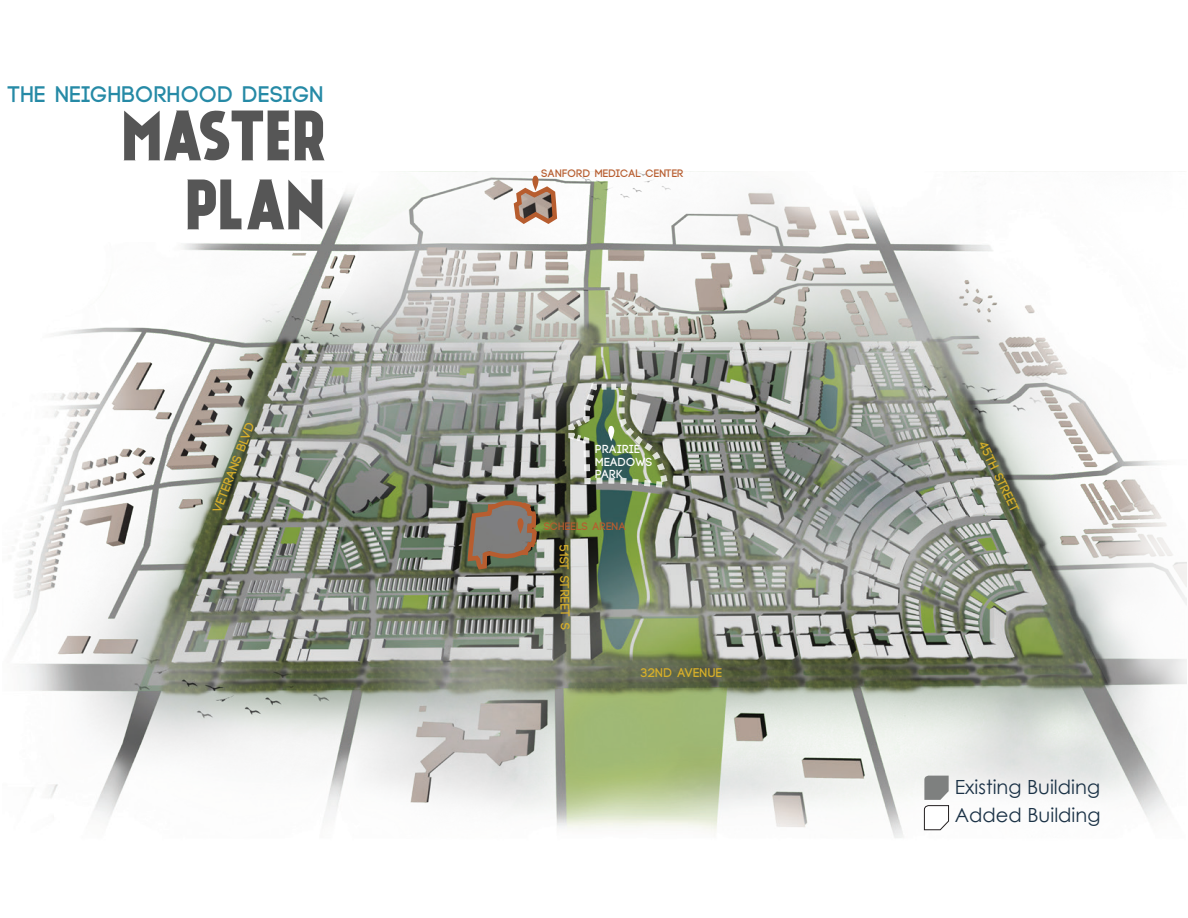
<style>
.page{position:relative;width:1188px;height:918px;background:#fff}
.page>*{position:absolute;margin:0;border:0;box-sizing:border-box;transform-origin:0 0}
.t1{font:67.5px/69px "Kankin FREEFONT";letter-spacing:-.085em;color:#565656;text-align:right}
.t2{font:700 22.5px "Code";letter-spacing:.05em;color:#268aa6}
.t3{font:19.5px/28px "Century Gothic";color:#1b3246}
.t4{font:700 12.6px "Code";letter-spacing:.05em;color:#d7ae2a}
.t5{font:700 11.7px/12.6px "Code";letter-spacing:.05em;color:#fff}
.t6{font:700 10.8px "Code";letter-spacing:.05em;color:#b75d2f}
</style>
<div class="page">
<img style="left:13px;top:172px;width:1155px;height:666px">
<svg style="left:511px;top:174px;width:48px;height:53px"></svg>
<svg style="left:465px;top:498px;width:74px;height:74px;background:#7e705e"></svg>
<svg style="left:568px;top:384px;width:100px;height:104px;background:#86957b"></svg>
<img style="left:1043px;top:487px;width:144px;height:249px">
<div style="left:0;top:83px;width:300px;height:159px;background:#fff"></div>
<svg style="left:924px;top:776px;width:25px;height:55px"></svg>
<h2 class="t2" style="left:8px;top:83px;width:317px">THE NEIGHBORHOOD DESIGN</h2>
<h1 class="t1" style="left:119px;top:102px;width:211px">MASTER<br>PLAN</h1>
<p class="t4" style="left:211px;top:509px;width:96px;rotate:-69deg">VETERANS BLVD</p>
<p class="t6" style="left:541px;top:168px;width:143px">SANFORD MEDICAL CENTER</p>
<p class="t5" style="left:596px;top:443px;width:58px">PRAIRIE<br>MEADOWS<br>PARK</p>
<p class="t6" style="left:544px;top:521px;width:83px">SCHEELS ARENA</p>
<p class="t4" style="left:570px;top:545px;width:86px;rotate:89deg">51ST STREET S</p>
<p class="t4" style="left:641px;top:666px;width:83px">32ND AVENUE</p>
<p class="t4" style="left:988px;top:440px;width:77px;rotate:64deg">45TH STREET</p>
<h3 class="t3" style="left:955px;top:772px;width:147px">Existing Building<br>Added Building</h3>
</div>
